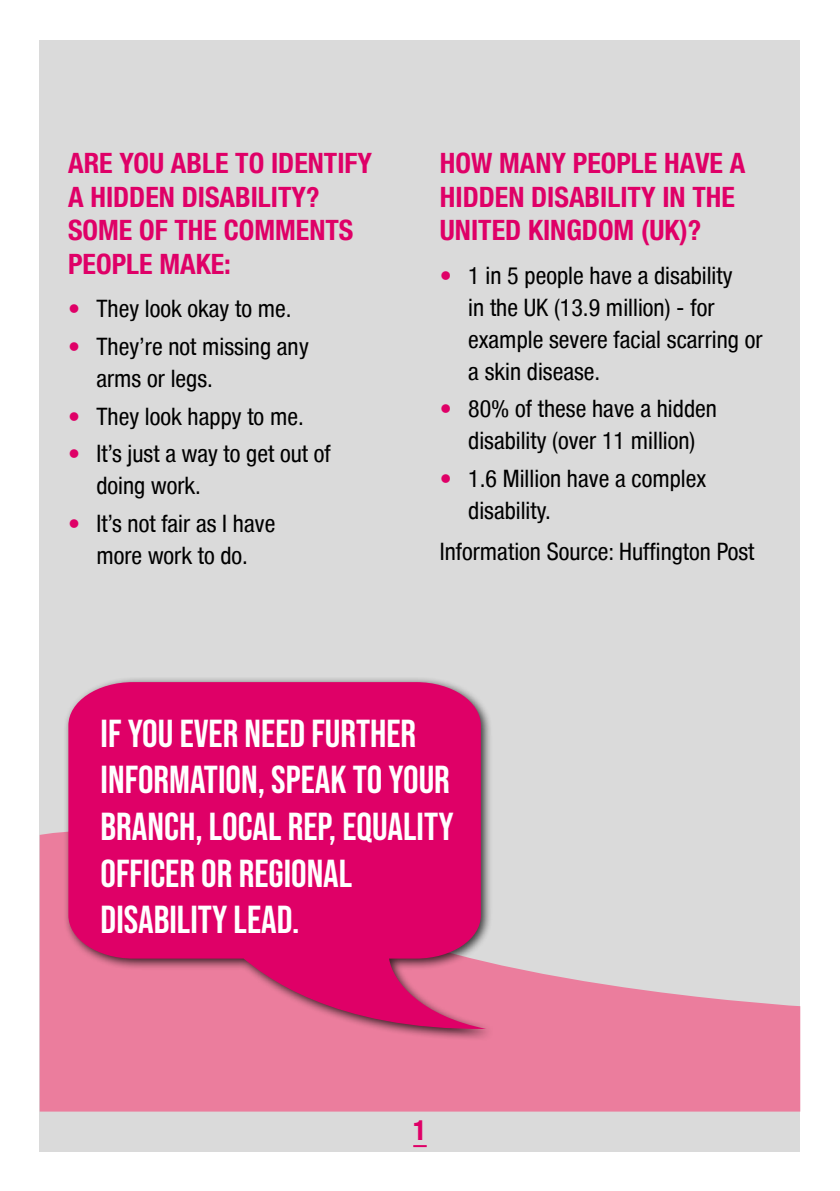
<style>
.page{position:relative;width:840px;height:1191px;background:#fff}
.page>*{position:absolute;margin:0;border:0;box-sizing:border-box;transform-origin:0 0}
.t1{font:38.8px/46.6px "Bebas Neue";color:#fff}
.t2{font:700 condensed 28px/33.6px "Helvetica Neue Condensed";color:#df0067}
.t3{font:condensed 24px/32px "Helvetica Neue Condensed";color:#000}
.s1{color:#df0067}
</style>
<div class="page">
<div style="left:40px;top:40px;width:759px;height:1111px;background:#dadada"></div>
<svg style="left:413px;top:1145px;width:13px;height:2px"></svg>
<svg style="left:40px;top:832px;width:759px;height:279px;fill:#eb7d9d"></svg>
<div style="left:63px;top:677px;width:432px;height:364px;background:#000;opacity:.75"></div>
<svg style="left:68px;top:682px;width:418px;height:348px;fill:#df0067"></svg>
<p class="t2" style="left:68px;top:146px;width:305px">ARE YOU ABLE TO IDENTIFY<br>A HIDDEN DISABILITY?<br>SOME OF THE COMMENTS<br>PEOPLE MAKE:</p>
<p class="t3" style="left:68px;top:293px;width:225px"><span class="s1">•</span> They look okay to me.</p>
<p class="t3" style="left:96px;top:330px;width:214px;text-indent:-28px"><span class="s1">•</span> They’re not missing any arms or legs.</p>
<p class="t3" style="left:68px;top:400px;width:237px"><span class="s1">•</span> They look happy to me.</p>
<p class="t3" style="left:96px;top:438px;width:235px;text-indent:-28px"><span class="s1">•</span> It’s just a way to get out of doing work.</p>
<p class="t3" style="left:68px;top:507px;width:209px;text-align:center"><span class="s1">•</span> It’s not fair as I have more work to do.</p>
<p class="t2" style="left:439px;top:146px;width:307px">HOW MANY PEOPLE HAVE A<br>HIDDEN DISABILITY IN THE<br>UNITED KINGDOM (UK)?</p>
<p class="t3" style="left:468px;top:259px;width:295px;text-indent:-28px"><span class="s1">•</span> 1 in 5 people have a disability<br>in the UK (13.9 million) - for example severe facial scarring or a skin disease.</p>
<p class="t3" style="left:439px;top:393px;width:278px;text-align:center"><span class="s1">•</span> 80% of these have a hidden disability (over 11 million)</p>
<p class="t3" style="left:468px;top:462px;width:239px;text-indent:-28px"><span class="s1">•</span> 1.6 Million have a complex disability.</p>
<p class="t3" style="left:439px;top:535px;width:316px">Information Source: Huffington Post</p>
<h1 class="t1" style="left:100px;top:709px;width:354px">IF YOU EVER NEED FURTHER<br>INFORMATION, SPEAK TO YOUR<br>BRANCH, LOCAL REP, EQUALITY<br>OFFICER OR REGIONAL<br>DISABILITY LEAD.</h1>
<p class="t2" style="left:413px;top:1113px;width:15px">1</p>
</div>
